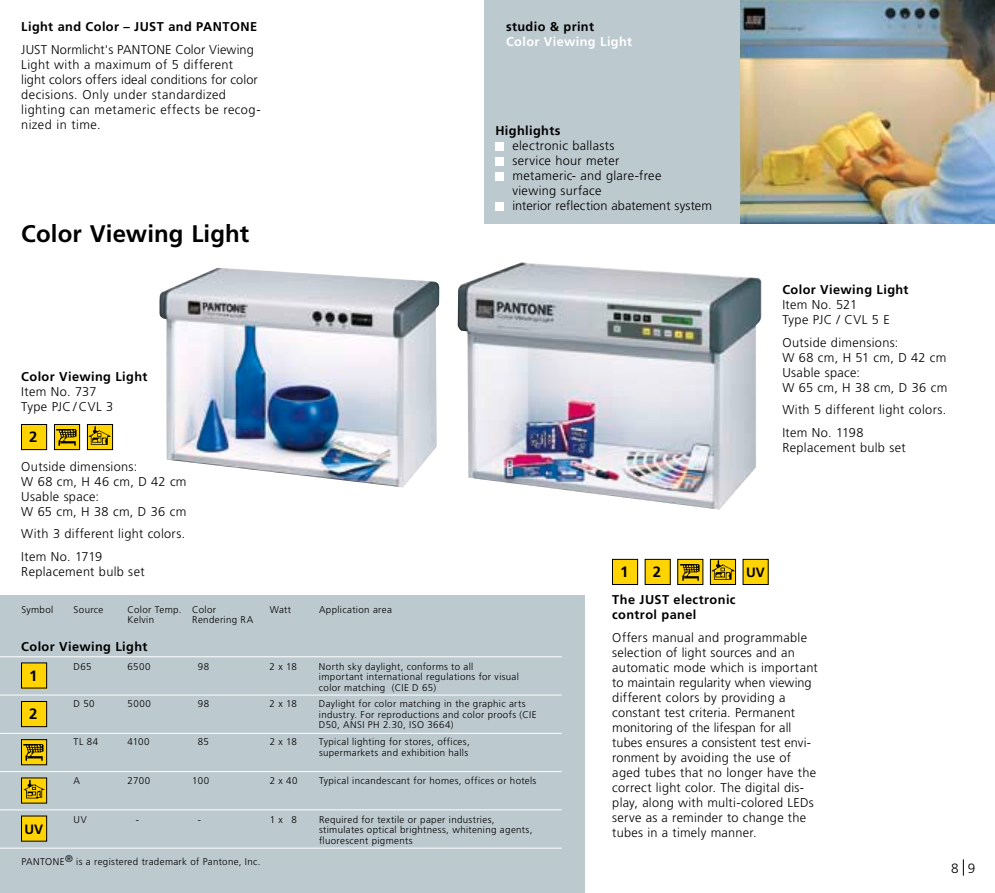
<style>
.page{position:relative;width:995px;height:893px;background:#fff}
.page>*{position:absolute;margin:0;border:0;box-sizing:border-box;transform-origin:0 0}
.t1{font:700 24px "Frutiger";letter-spacing:.005em;color:#000}
.t2{font:700 15px "Frutiger";color:#000}
.t3{font:700 14.85px "Frutiger";color:#000}
.t4{font:700 13.5px "Frutiger";color:#000}
.t5{font:300 13.5px "Frutiger";color:#000}
.t6{font:300 12.75px/15px "Frutiger";letter-spacing:.02em;color:#000}
.t7{font:700 12.75px/15px "Frutiger";letter-spacing:.03em;color:#000}
.t8{font:700 12.75px "Frutiger";letter-spacing:.03em;color:#fff}
.t9{font:300 9.75px/10.5px "Frutiger";letter-spacing:.035em;color:#000}
</style>
<div class="page">
<div style="left:0;top:595px;width:584px;height:298px;background:#bcc9ce"></div>
<hr style="left:0;top:656px;width:562px;height:1px;background:#fff">
<hr style="left:0;top:733px;width:562px;height:1px;background:#fff">
<hr style="left:0;top:771px;width:562px;height:1px;background:#fff">
<hr style="left:0;top:809px;width:562px;height:1px;background:#fff">
<hr style="left:0;top:848px;width:562px;height:1px;background:#fff">
<hr style="left:0;top:695px;width:562px;height:1px;background:#fff">
<div style="left:22px;top:663px;width:25px;height:25px;background:#ffd400"></div>
<div style="left:21px;top:663px;width:26px;height:25px;border:1px solid #000"></div>
<div style="left:22px;top:701px;width:25px;height:26px;background:#ffd400"></div>
<div style="left:21px;top:701px;width:26px;height:26px;border:1px solid #000"></div>
<div style="left:22px;top:816px;width:25px;height:25px;background:#ffd400"></div>
<div style="left:21px;top:816px;width:26px;height:25px;border:1px solid #000"></div>
<div style="left:22px;top:740px;width:25px;height:25px;background:#ffd400"></div>
<img style="left:23px;top:744px;width:21px;height:17px">
<div style="left:21px;top:739px;width:26px;height:26px;border:1px solid #000"></div>
<div style="left:22px;top:778px;width:25px;height:25px;background:#ffd400"></div>
<img style="left:24px;top:780px;width:21px;height:19px">
<div style="left:21px;top:778px;width:26px;height:25px;border:1px solid #000"></div>
<img style="left:458px;top:262px;width:303px;height:248px">
<div style="left:645px;top:559px;width:25px;height:25px;background:#ffd400"></div>
<div style="left:645px;top:559px;width:25px;height:26px;border:1px solid #000"></div>
<div style="left:678px;top:559px;width:25px;height:25px;background:#ffd400"></div>
<img style="left:680px;top:564px;width:20px;height:17px">
<div style="left:678px;top:559px;width:25px;height:26px;border:1px solid #000"></div>
<div style="left:710px;top:559px;width:26px;height:25px;background:#ffd400"></div>
<img style="left:712px;top:561px;width:22px;height:19px">
<div style="left:710px;top:559px;width:26px;height:26px;border:1px solid #000"></div>
<div style="left:612px;top:559px;width:26px;height:25px;background:#ffd400"></div>
<div style="left:612px;top:559px;width:26px;height:26px;border:1px solid #000"></div>
<div style="left:743px;top:559px;width:25px;height:25px;background:#ffd400"></div>
<div style="left:743px;top:559px;width:25px;height:26px;border:1px solid #000"></div>
<img style="left:159px;top:268px;width:280px;height:219px">
<div style="left:54px;top:424px;width:26px;height:26px;background:#ffd400"></div>
<img style="left:56px;top:429px;width:21px;height:17px">
<div style="left:54px;top:424px;width:26px;height:26px;border:1px solid #000"></div>
<div style="left:87px;top:424px;width:26px;height:26px;background:#ffd400"></div>
<img style="left:89px;top:426px;width:22px;height:19px">
<div style="left:87px;top:424px;width:26px;height:26px;border:1px solid #000"></div>
<div style="left:22px;top:424px;width:25px;height:26px;background:#ffd400"></div>
<div style="left:21px;top:424px;width:26px;height:26px;border:1px solid #000"></div>
<img style="left:740px;top:0;width:255px;height:223px">
<svg style="left:963px;top:859px;width:1px;height:17px"></svg>
<div style="left:485px;top:0;width:255px;height:223px;background:#bcc9ce"></div>
<div style="left:495px;top:142px;width:9px;height:8px;background:#fff"></div>
<div style="left:495px;top:157px;width:9px;height:8px;background:#fff"></div>
<div style="left:495px;top:172px;width:9px;height:8px;background:#fff"></div>
<div style="left:495px;top:202px;width:9px;height:8px;background:#fff"></div>
<p class="t7" style="left:21px;top:19px;width:237px">Light and Color – JUST and PANTONE</p>
<p class="t6" style="left:21px;top:42px;width:241px">JUST Normlicht's PANTONE Color Viewing Light with a maximum of 5 different<br>light colors offers ideal conditions for color decisions. Only under standardized lighting can metameric effects be recog&shy;nized in time.</p>
<h1 class="t1" style="left:21px;top:219px;width:229px">Color Viewing Light</h1>
<p class="t7" style="left:21px;top:369px;width:128px">Color Viewing Light</p>
<p class="t6" style="left:21px;top:384px;width:94px">Item No. 737<br>Type PJC/CVL 3</p>
<p class="t3" style="left:29px;top:428px;width:10px">2</p>
<p class="t6" style="left:21px;top:459px;width:167px">Outside dimensions:<br>W 68 cm, H 46 cm, D 42 cm<br>Usable space:<br>W 65 cm, H 38 cm, D 36 cm</p>
<p class="t6" style="left:21px;top:523px;width:165px;line-height:22.5px">With 3 different light colors.<br>Item No. 1719</p>
<p class="t6" style="left:21px;top:564px;width:125px">Replacement bulb set</p>
<p class="t7" style="left:506px;top:19px;width:89px">studio &amp; print</p>
<p class="t8" style="left:506px;top:34px;width:128px">Color Viewing Light</p>
<p class="t7" style="left:495px;top:123px;width:67px">Highlights</p>
<p class="t6" style="left:512px;top:139px;width:201px">electronic ballasts<br>service hour meter<br>metameric- and glare-free<br>viewing surface<br>interior reflection abatement system</p>
<p class="t7" style="left:782px;top:282px;width:128px">Color Viewing Light</p>
<p class="t6" style="left:782px;top:297px;width:109px">Item No. 521<br>Type PJC / CVL 5 E</p>
<p class="t6" style="left:782px;top:335px;width:166px">Outside dimensions:<br>W 68 cm, H 51 cm, D 42 cm<br>Usable space:<br>W 65 cm, H 38 cm, D 36 cm</p>
<p class="t6" style="left:782px;top:398px;width:165px;line-height:22.5px">With 5 different light colors.<br>Item No. 1198</p>
<p class="t6" style="left:782px;top:440px;width:125px">Replacement bulb set</p>
<p class="t2" style="left:620px;top:563px;width:10px">1</p>
<p class="t3" style="left:653px;top:563px;width:10px">2</p>
<p class="t4" style="left:746px;top:564px;width:20px">UV</p>
<p class="t9" style="left:21px;top:604px;width:34px">Symbol</p>
<p class="t9" style="left:74px;top:604px;width:31px">Source</p>
<p class="t9" style="left:128px;top:604px;width:90px">Color Temp. Color</p>
<p class="t9" style="left:270px;top:604px;width:23px">Watt</p>
<p class="t9" style="left:319px;top:604px;width:74px">Application area</p>
<p class="t9" style="left:128px;top:614px;width:28px">Kelvin</p>
<p class="t9" style="left:192px;top:614px;width:62px">Rendering RA</p>
<p class="t7" style="left:21px;top:639px;width:128px">Color Viewing Light</p>
<p class="t2" style="left:29px;top:667px;width:10px">1</p>
<p class="t2" style="left:29px;top:705px;width:10px">2</p>
<p class="t9" style="left:74px;top:661px;width:19px">D65</p>
<p class="t9" style="left:128px;top:661px;width:24px">6500</p>
<p class="t9" style="left:198px;top:661px;width:13px">98</p>
<p class="t9" style="left:270px;top:661px;width:29px">2 x 18</p>
<p class="t9" style="left:319px;top:661px;width:201px">North sky daylight, conforms to all important international regulations for visual color matching (CIE D 65)</p>
<p class="t9" style="left:74px;top:699px;width:23px">D 50</p>
<p class="t9" style="left:128px;top:699px;width:25px">5000</p>
<p class="t9" style="left:198px;top:699px;width:13px">98</p>
<p class="t9" style="left:270px;top:699px;width:29px">2 x 18</p>
<p class="t9" style="left:319px;top:699px;width:219px">Daylight for color matching in the graphic arts industry. For reproductions and color proofs (CIE<br>D50, ANSI PH 2.30, ISO 3664)</p>
<p class="t9" style="left:74px;top:736px;width:26px">TL 84</p>
<p class="t9" style="left:128px;top:736px;width:24px">4100</p>
<p class="t9" style="left:198px;top:736px;width:13px">85</p>
<p class="t9" style="left:270px;top:736px;width:29px">2 x 18</p>
<p class="t9" style="left:319px;top:736px;width:152px">Typical lighting for stores, offices, supermarkets and exhibition halls</p>
<p class="t9" style="left:74px;top:776px;width:8px">A</p>
<p class="t9" style="left:128px;top:776px;width:24px">2700</p>
<p class="t9" style="left:192px;top:776px;width:18px">100</p>
<p class="t9" style="left:270px;top:776px;width:29px">2 x 40</p>
<p class="t9" style="left:319px;top:776px;width:219px">Typical incandescant for homes, offices or hotels</p>
<p class="t9" style="left:74px;top:814px;width:14px">UV</p>
<p class="t9" style="left:136px;top:814px;width:5px">-</p>
<p class="t9" style="left:198px;top:814px;width:5px">-</p>
<p class="t9" style="left:270px;top:814px;width:29px">1 x 8</p>
<p class="t9" style="left:319px;top:814px;width:215px">Required for textile or paper industries, stimulates optical brightness, whitening agents, fluorescent pigments</p>
<p class="t9" style="left:21px;top:856px;width:241px">PANTONE® is a registered trademark of Pantone, Inc.</p>
<p class="t4" style="left:25px;top:821px;width:20px">UV</p>
<p class="t7" style="left:612px;top:592px;width:125px">The JUST electronic control panel</p>
<p class="t6" style="left:612px;top:630px;width:207px">Offers manual and programmable selection of light sources and an automatic mode which is important to maintain regularity when viewing different colors by providing a constant test criteria. Permanent monitoring of the lifespan for all tubes ensures a consistent test envi&shy;ronment by avoiding the use of aged tubes that no longer have the correct light color. The digital dis&shy;play, along with multi-colored LEDs serve as a reminder to change the tubes in a timely manner.</p>
<p class="t5" style="left:951px;top:860px;width:26px">8 9</p>
</div>
